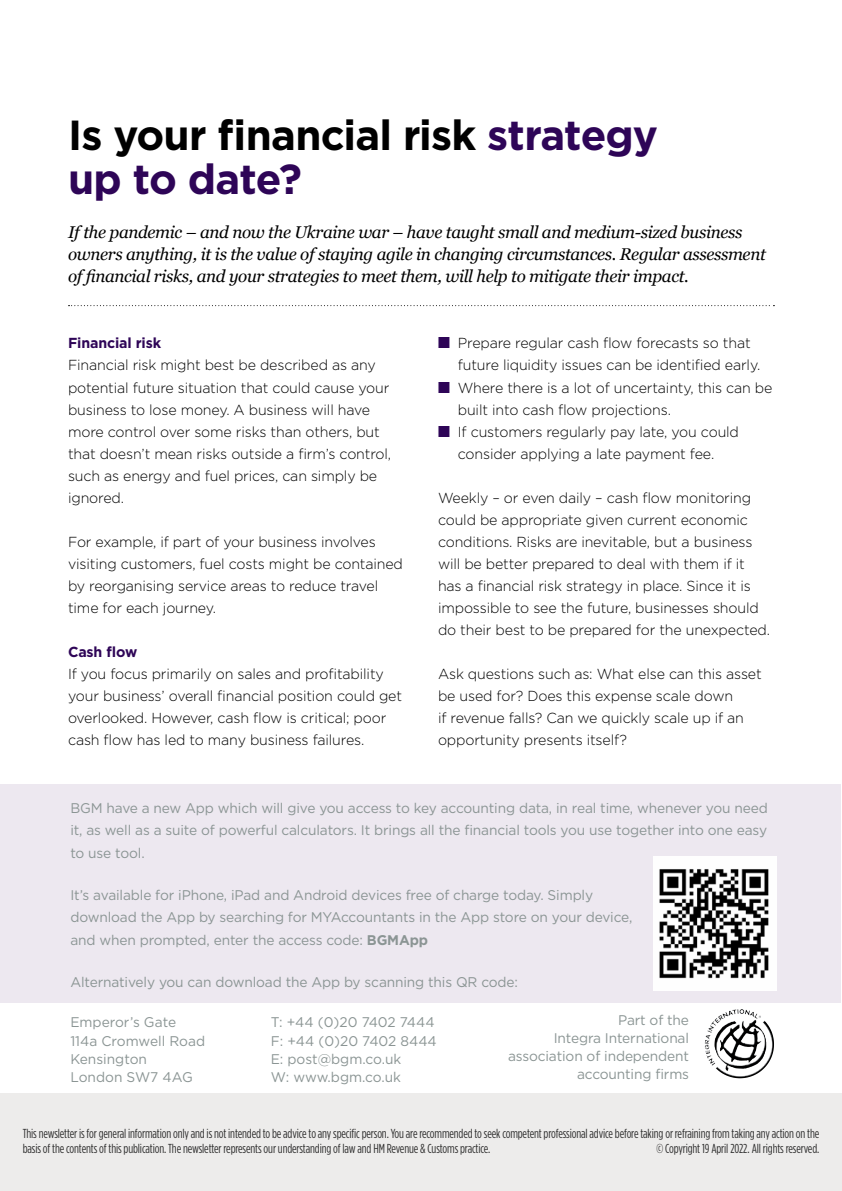
<style>
.page{position:relative;width:842px;height:1191px;background:#fff}
.page>*{position:absolute;margin:0;border:0;box-sizing:border-box;transform-origin:0 0}
.t1{font:700 42px/44px "Gotham";letter-spacing:-.02em;color:#000}
.t2{font:italic 17px/22px "Georgia";letter-spacing:-.02em;color:#000}
.t3{font:300 14.4px/22px "Gotham";letter-spacing:-.01em;color:#000}
.t4{font:700 14.4px "Gotham";letter-spacing:-.01em;color:#2e0557}
.t5{font:14px/18.2px "Gotham";letter-spacing:-.01em;color:#8b9594}
.t6{font:13px/15px "Gotham Condensed";letter-spacing:-.01em;color:#000}
.s1{color:#2e0557}
.s2{font-weight:700}
</style>
<div class="page">
<div style="left:0;top:783px;width:840px;height:219px;background:#ede8f0"></div>
<svg style="left:737px;top:1009px;width:7px;height:5px"></svg>
<img style="left:653px;top:856px;width:123px;height:134px">
<svg style="left:69px;top:305px;width:705px;height:1px"></svg>
<div style="left:0;top:1093px;width:842px;height:98px;background:#edeceb"></div>
<h1 class="t1" style="left:68px;top:113px;width:591px">Is your financial risk <span class="s1">strategy up to date?</span></h1>
<p class="t2" style="left:68px;top:221px;width:699px">If the pandemic – and now the Ukraine war – have taught small and medium-sized business owners anything, it is the value of staying agile in changing circumstances. Regular assessment of financial risks, and your strategies to meet them, will help to mitigate their impact.</p>
<p class="t4" style="left:68px;top:334px;width:95px">Financial risk</p>
<p class="t3" style="left:68px;top:354px;width:325px">Financial risk might best be described as any potential future situation that could cause your business to lose money. A business will have more control over some risks than others, but that doesn’t mean risks outside a firm’s control, such as energy and fuel prices, can simply be ignored.</p>
<p class="t3" style="left:68px;top:530px;width:336px">For example, if part of your business involves visiting customers, fuel costs might be contained by reorganising service areas to reduce travel time for each journey.</p>
<p class="t4" style="left:68px;top:642px;width:71px">Cash flow</p>
<p class="t3" style="left:68px;top:662px;width:336px">If you focus primarily on sales and profitability your business’ overall financial position could get overlooked. However, cash flow is critical; poor cash flow has led to many business failures.</p>
<p class="t3" style="left:458px;top:332px;width:304px;text-indent:-20px"><span class="s1">■</span> Prepare regular cash flow forecasts so that future liquidity issues can be identified early.</p>
<p class="t3" style="left:458px;top:376px;width:316px;text-indent:-20px"><span class="s1">■</span> Where there is a lot of uncertainty, this can be built into cash flow projections.</p>
<p class="t3" style="left:438px;top:420px;width:302px;text-align:center"><span class="s1">■</span> If customers regularly pay late, you could consider applying a late payment fee.</p>
<p class="t3" style="left:438px;top:486px;width:333px">Weekly – or even daily – cash flow monitoring could be appropriate given current economic conditions. Risks are inevitable, but a business will be better prepared to deal with them if it has a financial risk strategy in place. Since it is impossible to see the future, businesses should do their best to be prepared for the unexpected.</p>
<p class="t3" style="left:438px;top:662px;width:325px">Ask questions such as: What else can this asset be used for? Does this expense scale down<br>if revenue falls? Can we quickly scale up if an opportunity presents itself?</p>
<p class="t5" style="left:70px;top:796px;width:699px;line-height:22.4px;text-align:justify">BGM have a new App which will give you access to key accounting data, in real time, whenever you need it, as well as a suite of powerful calculators. It brings all the financial tools you use together into one easy to use tool.</p>
<p class="t5" style="left:70px;top:883px;width:564px;line-height:22.4px">It’s available for iPhone, iPad and Android devices free of charge today. Simply download the App by searching for MYAccountants in the App store on your device, and when prompted, enter the access code: <span class="s2">BGMApp</span></p>
<p class="t5" style="left:70px;top:972px;width:449px">Alternatively you can download the App by scanning this QR code:</p>
<p class="t5" style="left:70px;top:1013px;width:136px">Emperor’s Gate<br>114a Cromwell Road<br>Kensington<br>London SW7 4AG</p>
<p class="t5" style="left:271px;top:1013px;width:168px">T: +44 (0)20 7402 7444<br>F: +44 (0)20 7402 8444<br>E: post@bgm.co.uk<br>W: www.bgm.co.uk</p>
<p class="t5" style="left:508px;top:1010px;width:183px;text-align:right">Part of the<br>Integra International association of independent accounting firms</p>
<p class="t6" style="left:23px;top:1125px;width:798px">This newsletter is for general information only and is not intended to be advice to any specific person. You are recommended to seek competent professional advice before taking or refraining from taking any action on the basis of the contents of this publication. The newsletter represents our understanding of law and HM Revenue &amp; Customs practice.</p>
<p class="t6" style="left:656px;top:1140px;width:164px">© Copyright 19 April 2022. All rights reserved.</p>
</div>
